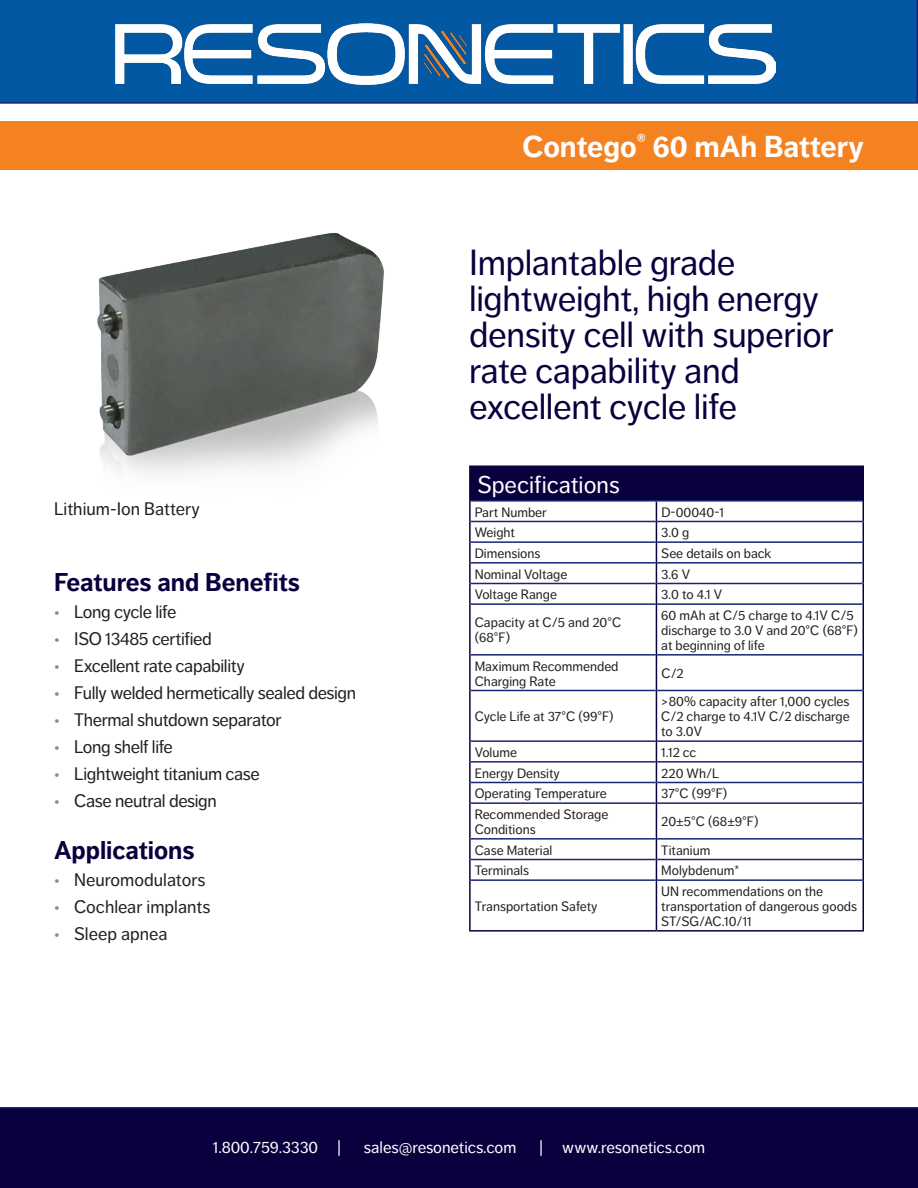
<style>
.page{position:relative;width:918px;height:1188px;background:#fff}
.page>*{position:absolute;margin:0;border:0;box-sizing:border-box;transform-origin:0 0}
.t1{font:36px/36px "Dagny Pro";letter-spacing:-.01em;color:#09003e}
.t2{font:700 30px "Dagny Pro";color:#fff}
.heading{font:700 25.5px "Dagny Pro";color:#09003e}
.t3{font:24px "Dagny Pro";color:#fff}
.t4{font:18px "Dagny Pro";letter-spacing:-.02em;color:#231f20}
.t5{font:18px "Dagny Pro";color:#231f20}
.t6{font:16.5px "Dagny Pro";color:#fff}
.t7{font:13.5px/15px "Dagny Pro";color:#231f20}
.s1{font-size:15px;color:#8b8b8b}
</style>
<div class="page">
<div style="left:0;top:0;width:918px;height:104px;background:#0358a3"></div>
<div style="left:0;top:122px;width:918px;height:48px;background:#f58220"></div>
<div style="left:470px;top:466px;width:393px;height:35px;background:#09003e"></div>
<svg style="left:471px;top:502px;width:185px;height:428px"></svg>
<svg style="left:657px;top:502px;width:205px;height:428px"></svg>
<hr style="left:471px;top:500px;width:185px;height:2px;background:#192575">
<hr style="left:656px;top:500px;width:206px;height:2px;background:#192575">
<hr style="left:471px;top:521px;width:185px;height:1px;background:#192575">
<hr style="left:657px;top:521px;width:205px;height:1px;background:#192575">
<hr style="left:471px;top:541px;width:185px;height:2px;background:#192575">
<hr style="left:657px;top:541px;width:205px;height:2px;background:#192575">
<hr style="left:471px;top:562px;width:185px;height:2px;background:#192575">
<hr style="left:657px;top:562px;width:205px;height:2px;background:#192575">
<hr style="left:471px;top:583px;width:185px;height:1px;background:#192575">
<hr style="left:657px;top:583px;width:205px;height:1px;background:#192575">
<hr style="left:471px;top:603px;width:185px;height:2px;background:#192575">
<hr style="left:657px;top:603px;width:205px;height:2px;background:#192575">
<hr style="left:471px;top:654px;width:185px;height:2px;background:#192575">
<hr style="left:657px;top:654px;width:205px;height:2px;background:#192575">
<hr style="left:471px;top:690px;width:185px;height:1px;background:#192575">
<hr style="left:657px;top:690px;width:205px;height:1px;background:#192575">
<hr style="left:471px;top:740px;width:185px;height:2px;background:#192575">
<hr style="left:657px;top:740px;width:205px;height:2px;background:#192575">
<hr style="left:471px;top:761px;width:185px;height:2px;background:#192575">
<hr style="left:657px;top:761px;width:205px;height:2px;background:#192575">
<hr style="left:471px;top:782px;width:185px;height:1px;background:#192575">
<hr style="left:657px;top:782px;width:205px;height:1px;background:#192575">
<hr style="left:471px;top:802px;width:185px;height:2px;background:#192575">
<hr style="left:657px;top:802px;width:205px;height:2px;background:#192575">
<hr style="left:471px;top:838px;width:185px;height:2px;background:#192575">
<hr style="left:657px;top:838px;width:205px;height:2px;background:#192575">
<hr style="left:471px;top:859px;width:185px;height:1px;background:#192575">
<hr style="left:657px;top:859px;width:205px;height:1px;background:#192575">
<hr style="left:471px;top:879px;width:185px;height:2px;background:#192575">
<hr style="left:657px;top:879px;width:205px;height:2px;background:#192575">
<hr style="left:862px;top:501px;width:2px;height:20px;background:#09003e">
<hr style="left:862px;top:521px;width:2px;height:21px;background:#09003e">
<hr style="left:862px;top:542px;width:2px;height:21px;background:#09003e">
<hr style="left:862px;top:563px;width:2px;height:20px;background:#09003e">
<hr style="left:862px;top:583px;width:2px;height:21px;background:#09003e">
<hr style="left:862px;top:604px;width:2px;height:51px;background:#09003e">
<hr style="left:862px;top:655px;width:2px;height:35px;background:#09003e">
<hr style="left:862px;top:690px;width:2px;height:51px;background:#09003e">
<hr style="left:862px;top:741px;width:2px;height:21px;background:#09003e">
<hr style="left:862px;top:762px;width:2px;height:20px;background:#09003e">
<hr style="left:862px;top:782px;width:2px;height:21px;background:#09003e">
<hr style="left:862px;top:803px;width:2px;height:36px;background:#09003e">
<hr style="left:862px;top:839px;width:2px;height:21px;background:#09003e">
<hr style="left:862px;top:860px;width:2px;height:20px;background:#09003e">
<hr style="left:862px;top:880px;width:2px;height:50px;background:#09003e">
<hr style="left:656px;top:930px;width:208px;height:2px;background:#09003e">
<hr style="left:469px;top:465px;width:187px;height:2px;background:#09003e">
<hr style="left:469px;top:467px;width:2px;height:34px;background:#09003e">
<hr style="left:656px;top:465px;width:208px;height:2px;background:#09003e">
<hr style="left:862px;top:467px;width:2px;height:34px;background:#09003e">
<hr style="left:469px;top:501px;width:2px;height:20px;background:#09003e">
<hr style="left:469px;top:521px;width:2px;height:21px;background:#09003e">
<hr style="left:469px;top:542px;width:2px;height:21px;background:#09003e">
<hr style="left:469px;top:563px;width:2px;height:20px;background:#09003e">
<hr style="left:469px;top:583px;width:2px;height:21px;background:#09003e">
<svg style="left:656px;top:502px;width:1px;height:102px"></svg>
<hr style="left:469px;top:604px;width:2px;height:51px;background:#09003e">
<hr style="left:656px;top:604px;width:1px;height:51px;background:#09003e">
<hr style="left:469px;top:655px;width:2px;height:35px;background:#09003e">
<hr style="left:656px;top:655px;width:1px;height:35px;background:#09003e">
<hr style="left:469px;top:690px;width:2px;height:51px;background:#09003e">
<hr style="left:656px;top:690px;width:1px;height:51px;background:#09003e">
<hr style="left:469px;top:741px;width:2px;height:21px;background:#09003e">
<hr style="left:469px;top:762px;width:2px;height:20px;background:#09003e">
<hr style="left:469px;top:782px;width:2px;height:21px;background:#09003e">
<svg style="left:656px;top:741px;width:1px;height:62px"></svg>
<hr style="left:469px;top:803px;width:2px;height:36px;background:#09003e">
<hr style="left:656px;top:803px;width:1px;height:36px;background:#09003e">
<hr style="left:469px;top:839px;width:2px;height:21px;background:#09003e">
<hr style="left:469px;top:860px;width:2px;height:20px;background:#09003e">
<svg style="left:656px;top:839px;width:1px;height:41px"></svg>
<hr style="left:469px;top:880px;width:2px;height:50px;background:#09003e">
<hr style="left:656px;top:880px;width:1px;height:50px;background:#09003e">
<hr style="left:469px;top:930px;width:187px;height:2px;background:#09003e">
<div style="left:0;top:1107px;width:918px;height:81px;background:#09003e"></div>
<img style="left:97px;top:233px;width:287px;height:241px">
<img style="left:115px;top:24px;width:661px;height:60px">
<p class="t2" style="left:523px;top:129px;width:343px">Contego<sup>®</sup> 60 mAh Battery</p>
<p class="t5" style="left:54px;top:498px;width:147px">Lithium-Ion Battery</p>
<p class="heading" style="left:54px;top:567px;width:247px">Features and Benefits</p>
<p class="t4" style="left:54px;top:601px;width:124px"><span class="s1">•</span> Long cycle life</p>
<p class="t4" style="left:54px;top:628px;width:159px"><span class="s1">•</span> ISO 13485 certified</p>
<p class="t4" style="left:54px;top:655px;width:192px"><span class="s1">•</span> Excellent rate capability</p>
<p class="t4" style="left:54px;top:682px;width:304px"><span class="s1">•</span> Fully welded hermetically sealed design</p>
<p class="t4" style="left:54px;top:709px;width:229px"><span class="s1">•</span> Thermal shutdown separator</p>
<p class="t4" style="left:54px;top:736px;width:120px"><span class="s1">•</span> Long shelf life</p>
<p class="t4" style="left:54px;top:763px;width:207px"><span class="s1">•</span> Lightweight titanium case</p>
<p class="t4" style="left:54px;top:790px;width:164px"><span class="s1">•</span> Case neutral design</p>
<p class="heading" style="left:54px;top:835px;width:142px">Applications</p>
<p class="t5" style="left:54px;top:869px;width:153px"><span class="s1">•</span> Neuromodulators</p>
<p class="t5" style="left:54px;top:896px;width:158px"><span class="s1">•</span> Cochlear implants</p>
<p class="t5" style="left:54px;top:923px;width:115px"><span class="s1">•</span> Sleep apnea</p>
<p class="t1" style="left:469px;top:245px;width:366px">Implantable grade lightweight, high energy density cell with superior rate capability and excellent cycle life</p>
<p class="t3" style="left:477px;top:471px;width:144px">Specifications</p>
<p class="t7" style="left:475px;top:504px;width:74px">Part Number</p>
<p class="t7" style="left:661px;top:504px;width:64px">D-00040-1</p>
<p class="t7" style="left:475px;top:525px;width:42px">Weight</p>
<p class="t7" style="left:661px;top:525px;width:30px">3.0 g</p>
<p class="t7" style="left:475px;top:546px;width:67px">Dimensions</p>
<p class="t7" style="left:661px;top:546px;width:112px">See details on back</p>
<p class="t7" style="left:475px;top:566px;width:94px">Nominal Voltage</p>
<p class="t7" style="left:661px;top:566px;width:30px">3.6 V</p>
<p class="t7" style="left:475px;top:587px;width:84px">Voltage Range</p>
<p class="t7" style="left:661px;top:587px;width:63px">3.0 to 4.1 V</p>
<p class="t7" style="left:475px;top:615px;width:148px">Capacity at C/5 and 20°C (68°F)</p>
<p class="t7" style="left:661px;top:608px;width:198px">60 mAh at C/5 charge to 4.1V C/5 discharge to 3.0 V and 20°C (68°F) at beginning of life</p>
<p class="t7" style="left:475px;top:659px;width:145px">Maximum Recommended<br>Charging Rate</p>
<p class="t7" style="left:661px;top:666px;width:24px">C/2</p>
<p class="t7" style="left:475px;top:709px;width:140px">Cycle Life at 37°C (99°F)</p>
<p class="t7" style="left:661px;top:694px;width:190px;text-align:justify">&gt;80% capacity after 1,000 cycles C/2 charge to 4.1V C/2 discharge to 3.0V</p>
<p class="t7" style="left:475px;top:745px;width:44px">Volume</p>
<p class="t7" style="left:661px;top:745px;width:37px">1.12 cc</p>
<p class="t7" style="left:475px;top:766px;width:87px">Energy Density</p>
<p class="t7" style="left:661px;top:766px;width:60px">220 Wh/L</p>
<p class="t7" style="left:475px;top:786px;width:134px">Operating Temperature</p>
<p class="t7" style="left:661px;top:786px;width:67px">37°C (99°F)</p>
<p class="t7" style="left:475px;top:807px;width:135px">Recommended Storage<br>Conditions</p>
<p class="t7" style="left:661px;top:814px;width:99px">20±5°C (68±9°F)</p>
<p class="t7" style="left:475px;top:843px;width:79px">Case Material</p>
<p class="t7" style="left:661px;top:843px;width:51px">Titanium</p>
<p class="t7" style="left:475px;top:863px;width:56px">Terminals</p>
<p class="t7" style="left:661px;top:863px;width:80px">Molybdenum*</p>
<p class="t7" style="left:475px;top:899px;width:124px">Transportation Safety</p>
<p class="t7" style="left:661px;top:884px;width:197px">UN recommendations on the transportation of dangerous goods<br>ST/SG/AC.10/11</p>
<p class="t6" style="left:213px;top:1138px;width:131px">1.800.759.3330 |</p>
<p class="t6" style="left:364px;top:1138px;width:154px">sales@resonetics.com</p>
<p class="t6" style="left:538px;top:1138px;width:168px">| www.resonetics.com</p>
</div>
